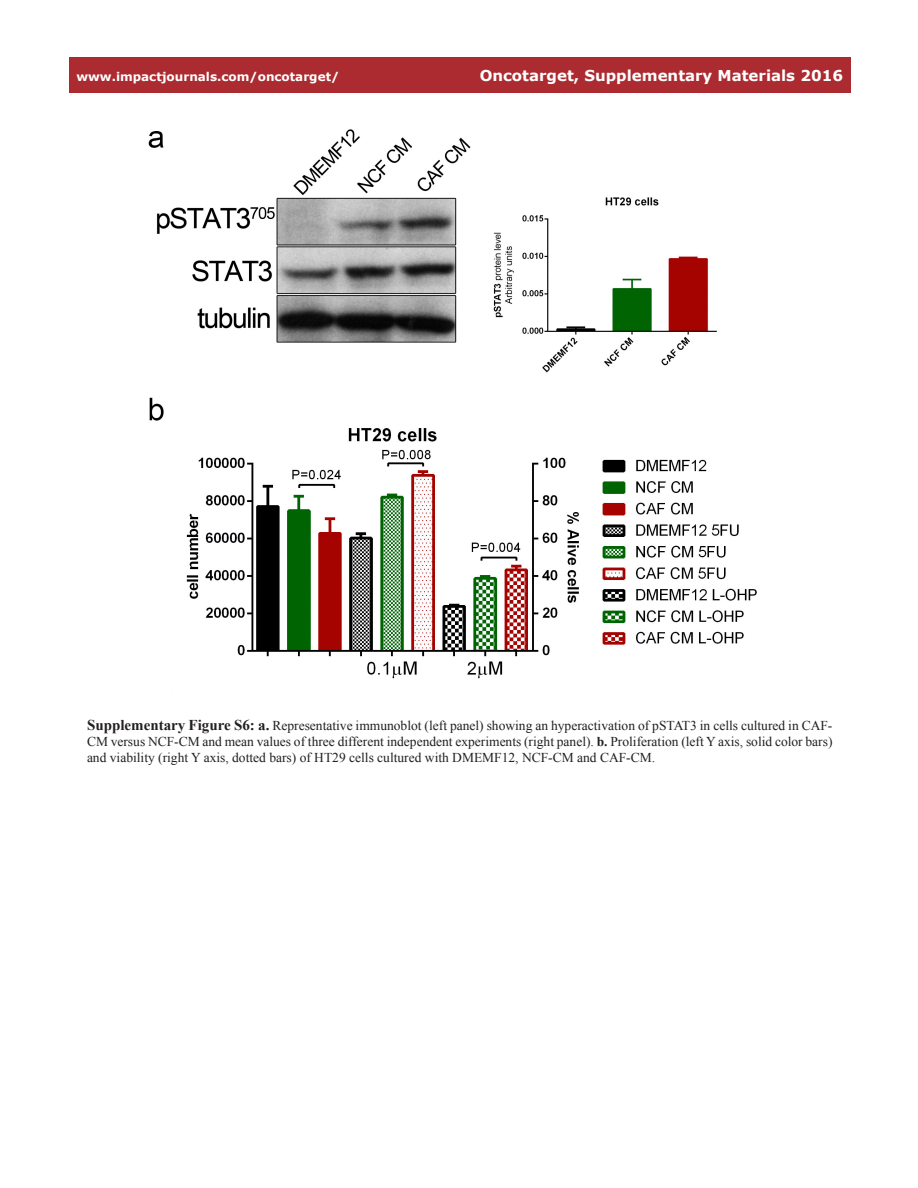
<style>
.page{position:relative;width:918px;height:1188px;background:#fff}
.page>*{position:absolute;margin:0;border:0;box-sizing:border-box;transform-origin:0 0}
.t1{font:700 15px "Verdana";color:#fff}
.figuretext{font:13.5px/16.2px "Times New Roman";color:#231f20;text-align:justify}
.t2{font:700 12px "Verdana";color:#fff}
.s1{font-weight:700;font-size:15px}
.s2{font-weight:700}
</style>
<div class="page">
<div style="left:69px;top:57px;width:781px;height:36px;background:#ac2b31"></div>
<img style="left:148px;top:129px;width:609px;height:550px">
<p class="t2" style="left:76px;top:68px;width:264px">www.impactjournals.com/oncotarget/</p>
<p class="t1" style="left:480px;top:65px;width:365px">Oncotarget, Supplementary Materials 2016</p>
<p class="figuretext" style="left:87px;top:717px;width:747px"><span class="s1">Supplementary Figure S6: a.</span> Representative immunoblot (left panel) showing an hyperactivation of pSTAT3 in cells cultured in CAF-CM versus NCF-CM and mean values of three different independent experiments (right panel). <span class="s2">b.</span> Proliferation (left Y axis, solid color bars) and viability (right Y axis, dotted bars) of HT29 cells cultured with DMEMF12, NCF-CM and CAF-CM.</p>
</div>
